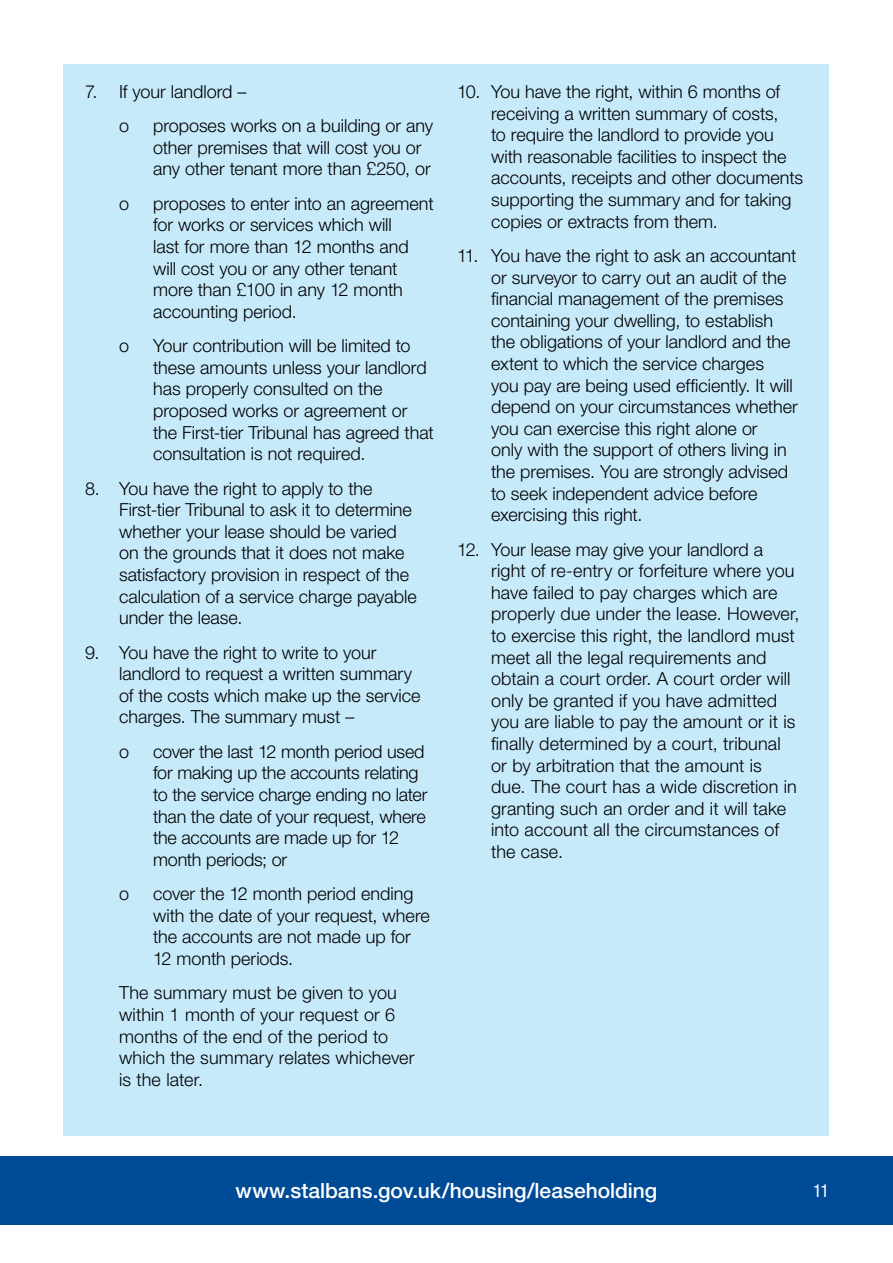
<style>
.page{position:relative;width:893px;height:1263px;background:#fff}
.page>*{position:absolute;margin:0;border:0;box-sizing:border-box;transform-origin:0 0}
.t1{font:500 21px "Helvetica Neue LT Std";color:#fff}
.t2{font:300 18px/21.6px "Helvetica Neue LT Std";color:#000}
.t3{font:condensed 18px "Helvetica Neue LT Std";color:#fff}
</style>
<div class="page">
<div style="left:0;top:1157px;width:893px;height:68px;background:#004b96"></div>
<div style="left:64px;top:64px;width:765px;height:1071px;background:#c7eafb"></div>
<p class="t2" style="left:119px;top:74px;width:129px;line-height:34.3px;text-indent:-34px">7. If your landlord – o</p>
<p class="t2" style="left:153px;top:115px;width:282px">proposes works on a building or any other premises that will cost you or any other tenant more than £250, or</p>
<p class="t2" style="left:119px;top:192px;width:12px">o</p>
<p class="t2" style="left:153px;top:192px;width:282px">proposes to enter into an agreement for works or services which will<br>last for more than 12 months and will cost you or any other tenant more than £100 in any 12 month accounting period.</p>
<p class="t2" style="left:119px;top:335px;width:12px">o</p>
<p class="t2" style="left:153px;top:335px;width:282px">Your contribution will be limited to these amounts unless your landlord has properly consulted on the proposed works or agreement or the First-tier Tribunal has agreed that consultation is not required.</p>
<p class="t2" style="left:119px;top:477px;width:299px;text-indent:-34px">8. You have the right to apply to the First-tier Tribunal to ask it to determine whether your lease should be varied on the grounds that it does not make satisfactory provision in respect of the calculation of a service charge payable under the lease.</p>
<p class="t2" style="left:119px;top:641px;width:303px;text-indent:-34px">9. You have the right to write to your landlord to request a written summary of the costs which make up the service charges. The summary must –</p>
<p class="t2" style="left:119px;top:740px;width:12px">o</p>
<p class="t2" style="left:153px;top:740px;width:276px">cover the last 12 month period used for making up the accounts relating to the service charge ending no later than the date of your request, where the accounts are made up for 12 month periods; or</p>
<p class="t2" style="left:119px;top:882px;width:12px">o</p>
<p class="t2" style="left:153px;top:882px;width:278px">cover the 12 month period ending with the date of your request, where the accounts are not made up for<br>12 month periods.</p>
<p class="t2" style="left:119px;top:982px;width:297px">The summary must be given to you within 1 month of your request or 6 months of the end of the period to which the summary relates whichever is the later.</p>
<p class="t2" style="left:491px;top:80px;width:313px;text-indent:-34px">10. You have the right, within 6 months of receiving a written summary of costs,<br>to require the landlord to provide you with reasonable facilities to inspect the accounts, receipts and other documents supporting the summary and for taking copies or extracts from them.</p>
<p class="t2" style="left:491px;top:244px;width:308px;text-indent:-34px">11. You have the right to ask an accountant or surveyor to carry out an audit of the financial management of the premises containing your dwelling, to establish the obligations of your landlord and the extent to which the service charges<br>you pay are being used efficiently. It will depend on your circumstances whether you can exercise this right alone or<br>only with the support of others living in the premises. You are strongly advised to seek independent advice before exercising this right.</p>
<p class="t2" style="left:491px;top:538px;width:310px;text-indent:-34px">12. Your lease may give your landlord a right of re-entry or forfeiture where you have failed to pay charges which are properly due under the lease. However, to exercise this right, the landlord must meet all the legal requirements and obtain a court order. A court order will only be granted if you have admitted you are liable to pay the amount or it is finally determined by a court, tribunal or by arbitration that the amount is due. The court has a wide discretion in granting such an order and it will take into account all the circumstances of the case.</p>
<p class="t1" style="left:236px;top:1178px;width:423px">www.stalbans.gov.uk/housing/leaseholding</p>
<p class="t3" style="left:813px;top:1180px;width:17px">11</p>
</div>
